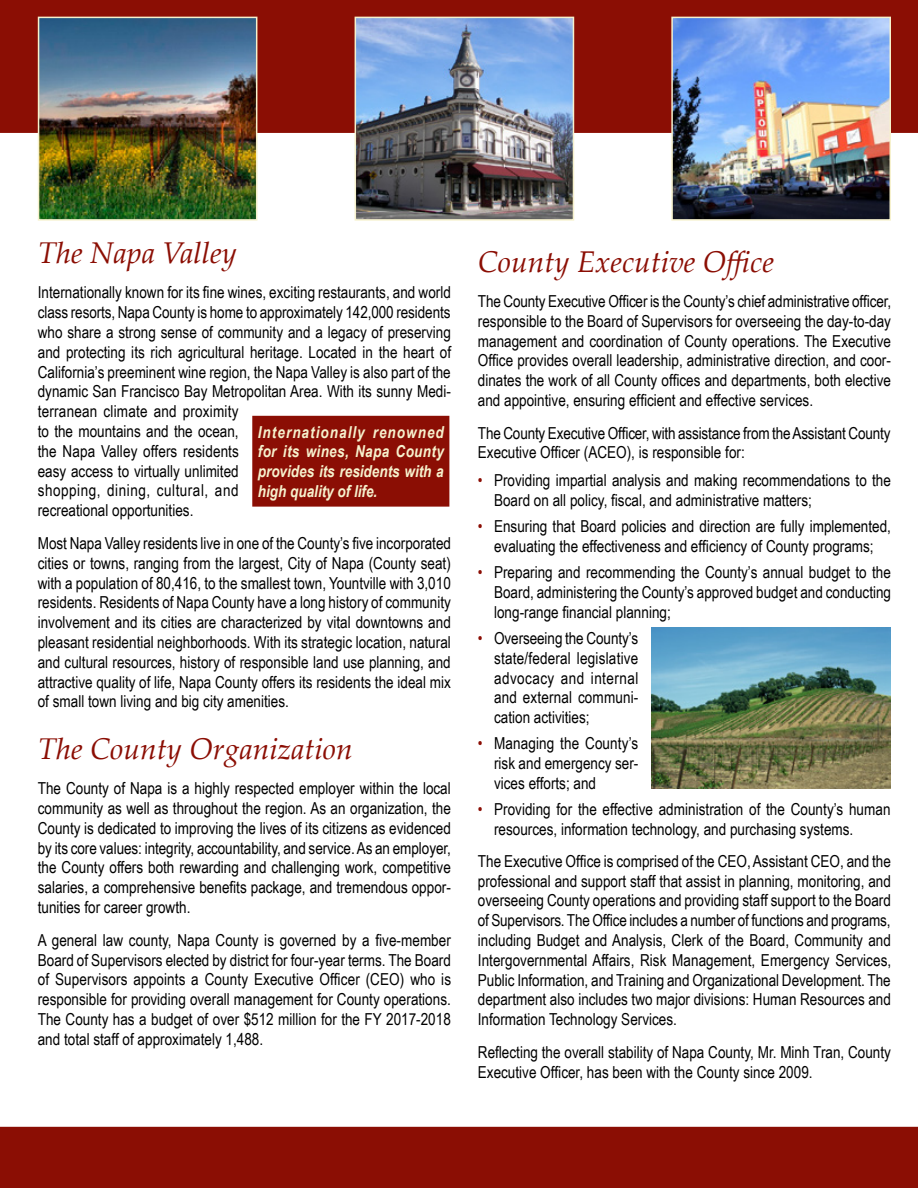
<style>
.page{position:relative;width:918px;height:1188px;background:#fff}
.page>*{position:absolute;margin:0;border:0;box-sizing:border-box;transform-origin:0 0}
.t1{font:italic 30px "Palatino Linotype";color:#8b0e04}
.t2{font:16.5px/19.8px "Arial Narrow";color:#000;text-align:justify}
.t3{font:italic 700 16.5px/19.8px "Arial Narrow";color:#f6f1cd;text-align:justify}
.s1{color:#8b0e04}
</style>
<div class="page">
<div style="left:255px;top:418px;width:192px;height:86px;background:#8b0e04"></div>
<div style="left:252px;top:416px;width:197px;height:91px;border:4px solid #8b0e04"></div>
<div style="left:0;top:0;width:918px;height:134px;background:#8b0e04"></div>
<div style="left:0;top:1126px;width:918px;height:62px;background:#8b0e04"></div>
<img style="left:674px;top:20px;width:214px;height:198px">
<div style="left:671px;top:17px;width:220px;height:204px;border:2px solid #f6f1cd"></div>
<img style="left:358px;top:20px;width:213px;height:198px">
<div style="left:355px;top:17px;width:219px;height:204px;border:2px solid #f6f1cd"></div>
<img style="left:41px;top:20px;width:213px;height:198px">
<div style="left:38px;top:17px;width:219px;height:204px;border:2px solid #f6f1cd"></div>
<img style="left:652px;top:628px;width:239px;height:161px">
<h1 class="t1" style="left:38px;top:232px;width:200px">The Napa Valley</h1>
<p class="t2" style="left:38px;top:282px;width:415px;text-align:left">Internationally known for its fine wines, exciting restaurants, and world class resorts, Napa County is home to approximately 142,000 residents who share a strong sense of community and a legacy of preserving and protecting its rich agricultural heritage. Located in the heart of California’s preeminent wine region, the Napa Valley is also part of the dynamic San Francisco Bay Metropolitan Area. With its sunny Medi&shy;terranean climate and proximity<br>to the mountains and the ocean,<br>the Napa Valley offers residents<br>easy access to virtually unlimited<br>shopping, dining, cultural, and<br>recreational opportunities.</p>
<p class="t2" style="left:38px;top:533px;width:415px">Most Napa Valley residents live in one of the County’s five incorporated cities or towns, ranging from the largest, City of Napa (County seat) with a population of 80,416, to the smallest town, Yountville with 3,010 residents. Residents of Napa County have a long history of community involvement and its cities are characterized by vital downtowns and pleasant residential neighborhoods. With its strategic location, natural and cultural resources, history of responsible land use planning, and attractive quality of life, Napa County offers its residents the ideal mix of small town living and big city amenities.</p>
<h1 class="t1" style="left:38px;top:727px;width:316px">The County Organization</h1>
<p class="t2" style="left:38px;top:778px;width:415px">The County of Napa is a highly respected employer within the local community as well as throughout the region. As an organization, the County is dedicated to improving the lives of its citizens as evidenced by its core values: integrity, accountability, and service. As an employer, the County offers both rewarding and challenging work, competitive salaries, a comprehensive benefits package, and tremendous oppor&shy;tunities for career growth.</p>
<p class="t2" style="left:38px;top:929px;width:415px">A general law county, Napa County is governed by a five-member Board of Supervisors elected by district for four-year terms. The Board of Supervisors appoints a County Executive Officer (CEO) who is responsible for providing overall management for County operations.<br>The County has a budget of over $512 million for the FY 2017-2018 and total staff of approximately 1,488.</p>
<p class="t3" style="left:258px;top:421px;width:188px">Internationally renowned for its wines, Napa County provides its residents with a high quality of life.</p>
<h1 class="t1" style="left:478px;top:240px;width:298px">County Executive Office</h1>
<p class="t2" style="left:478px;top:291px;width:415px">The County Executive Officer is the County’s chief administrative officer, responsible to the Board of Supervisors for overseeing the day-to-day management and coordination of County operations. The Executive Office provides overall leadership, administrative direction, and coor&shy;dinates the work of all County offices and departments, both elective and appointive, ensuring efficient and effective services.</p>
<p class="t2" style="left:478px;top:422px;width:414px">The County Executive Officer, with assistance from the Assistant County<br>Executive Officer (ACEO), is responsible for:</p>
<p class="t2" style="left:494px;top:470px;width:398px;text-indent:-16px"><span class="s1">•</span> Providing impartial analysis and making recommendations to the<br>Board on all policy, fiscal, and administrative matters;</p>
<p class="t2" style="left:478px;top:516px;width:415px;text-align:center"><span class="s1">•</span> Ensuring that Board policies and direction are fully implemented, evaluating the effectiveness and efficiency of County programs;</p>
<p class="t2" style="left:494px;top:562px;width:399px;text-indent:-16px"><span class="s1">•</span> Preparing and recommending the County’s annual budget to the Board, administering the County’s approved budget and conducting long-range financial planning;</p>
<p class="t2" style="left:494px;top:628px;width:146px;text-indent:-16px"><span class="s1">•</span> Overseeing the County’s state/federal legislative advocacy and internal and external communi&shy;cation activities;</p>
<p class="t2" style="left:494px;top:733px;width:146px;text-indent:-16px"><span class="s1">•</span> Managing the County’s risk and emergency ser&shy;vices efforts; and</p>
<p class="t2" style="left:494px;top:799px;width:398px;text-indent:-16px"><span class="s1">•</span> Providing for the effective administration of the County’s human resources, information technology, and purchasing systems.</p>
<p class="t2" style="left:478px;top:850px;width:415px">The Executive Office is comprised of the CEO, Assistant CEO, and the professional and support staff that assist in planning, monitoring, and overseeing County operations and providing staff support to the Board of Supervisors. The Office includes a number of functions and programs, including Budget and Analysis, Clerk of the Board, Community and Intergovernmental Affairs, Risk Management, Emergency Services, Public Information, and Training and Organizational Development. The department also includes two major divisions: Human Resources and Information Technology Services.</p>
<p class="t2" style="left:478px;top:1042px;width:415px">Reflecting the overall stability of Napa County, Mr. Minh Tran, County<br>Executive Officer, has been with the County since 2009.</p>
</div>
